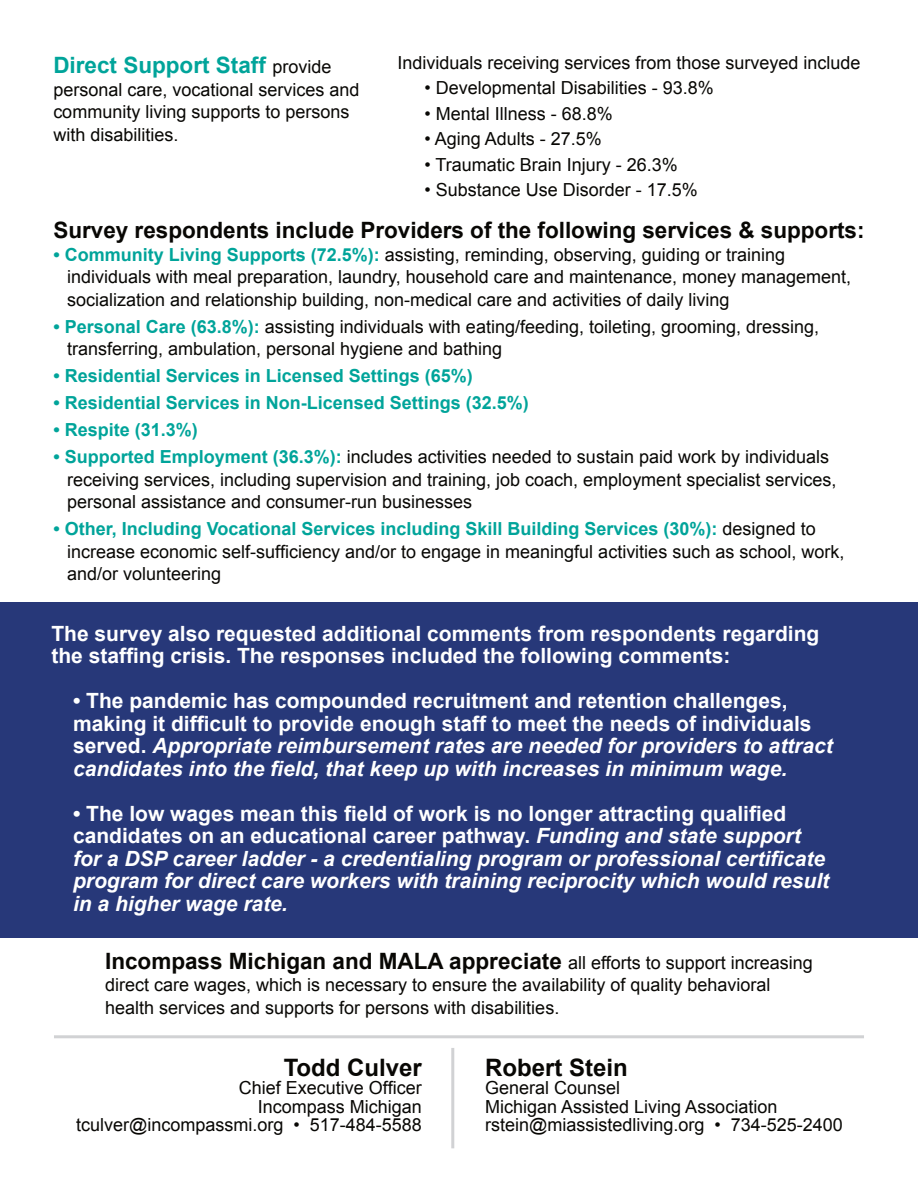
<style>
.page{position:relative;width:918px;height:1188px;background:#fff}
.page>*{position:absolute;margin:0;border:0;box-sizing:border-box;transform-origin:0 0}
.t1{font:700 24px "Arial";color:#080704}
.t2{font:700 22.5px "Arial";color:#080704}
.t3{font:700 22.5px "Arial";color:#00a49a}
.t4{font:700 21px/22.5px "Arial";color:#fff}
.t5{font:italic 700 21px/22.5px "Arial";color:#fff}
.t6{font:18px/22.5px "Arial";color:#080704}
.t7{font:700 18px "Arial";color:#00a49a}
.s1{font-weight:700;color:#00a49a}
.s2{font-weight:400;font-size:18px;color:#080704}
.s3{font-style:italic}
.s4{font-style:normal}
.s5{font-weight:400;font-size:18px}
</style>
<div class="page">
<hr style="left:451px;top:1048px;width:3px;height:100px;background:#d1d2d4">
<hr style="left:54px;top:1035px;width:810px;height:3px;background:#d1d2d4">
<div style="left:0;top:602px;width:918px;height:335px;background:#273879"></div>
<p class="t6" style="left:397px;top:53px;width:465px">Individuals receiving services from those surveyed include</p>
<p class="t6" style="left:424px;top:78px;width:291px">• Developmental Disabilities - 93.8%</p>
<p class="t6" style="left:424px;top:104px;width:190px">• Mental Illness - 68.8%</p>
<p class="t6" style="left:424px;top:129px;width:179px">• Aging Adults - 27.5%</p>
<p class="t6" style="left:424px;top:155px;width:255px">• Traumatic Brain Injury - 26.3%</p>
<p class="t6" style="left:424px;top:180px;width:275px">• Substance Use Disorder - 17.5%</p>
<p class="t2" style="left:54px;top:222px;width:813px">Survey respondents include Providers of the following services &amp; supports:</p>
<p class="t6" style="left:67px;top:245px;width:786px;text-indent:-14px"><span class="s1">• Community Living Supports (72.5%):</span> assisting, reminding, observing, guiding or training individuals with meal preparation, laundry, household care and maintenance, money management, socialization and relationship building, non-medical care and activities of daily living</p>
<p class="t6" style="left:67px;top:317px;width:754px;text-indent:-14px"><span class="s1">• Personal Care (63.8%):</span> assisting individuals with eating/feeding, toileting, grooming, dressing, transferring, ambulation, personal hygiene and bathing</p>
<p class="t7" style="left:54px;top:369px;width:421px">• Residential Services in Licensed Settings (65%)</p>
<p class="t7" style="left:54px;top:396px;width:477px">• Residential Services in Non-Licensed Settings (32.5%)</p>
<p class="t7" style="left:54px;top:423px;width:146px">• Respite (31.3%)</p>
<p class="t6" style="left:67px;top:447px;width:771px;text-indent:-14px"><span class="s1">• Supported Employment (36.3%):</span> includes activities needed to sustain paid work by individuals receiving services, including supervision and training, job coach, employment specialist services, personal assistance and consumer-run businesses</p>
<p class="t6" style="left:67px;top:519px;width:779px;text-indent:-14px"><span class="s1">• Other, Including Vocational Services including Skill Building Services (30%):</span> designed to increase economic self-sufficiency and/or to engage in meaningful activities such as school, work, and/or volunteering</p>
<p class="t3" style="left:53px;top:57px;width:280px">Direct Support Staff <span class="s2">provide</span></p>
<p class="t6" style="left:53px;top:80px;width:308px">personal care, vocational services and community living supports to persons with disabilities.</p>
<p class="t4" style="left:51px;top:624px;width:769px">The survey also requested additional comments from respondents regarding the staffing crisis. The responses included the following comments:</p>
<p class="t4" style="left:73px;top:692px;width:761px">• The pandemic has compounded recruitment and retention challenges, making it difficult to provide enough staff to meet the needs of individuals served. <span class="s3">Appropriate reimbursement rates are needed for providers to attract candidates into the field, that keep up with increases in minimum wage.</span></p>
<p class="t5" style="left:73px;top:804px;width:758px"><span class="s4">• The low wages mean this field of work is no longer attracting qualified candidates on an educational career pathway.</span> Funding and state support for a DSP career ladder - a credentialing program or professional certificate program for direct care workers with training reciprocity which would result in a higher wage rate.</p>
<p class="t2" style="left:105px;top:952px;width:709px">Incompass Michigan and MALA appreciate <span class="s5">all efforts to support increasing</span></p>
<p class="t6" style="left:105px;top:975px;width:667px">direct care wages, which is necessary to ensure the availability of quality behavioral health services and supports for persons with disabilities.</p>
<h1 class="t1" style="left:284px;top:1058px;width:140px">Todd Culver</h1>
<p class="t6" style="left:76px;top:1080px;width:347px;line-height:18.6px;text-align:right">Chief Executive Officer<br>Incompass Michigan tculver@incompassmi.org • 517-484-5588</p>
<h1 class="t1" style="left:485px;top:1058px;width:144px">Robert Stein</h1>
<p class="t6" style="left:485px;top:1080px;width:359px;line-height:18.6px">General Counsel<br>Michigan Assisted Living Association rstein@miassistedliving.org • 734-525-2400</p>
</div>
